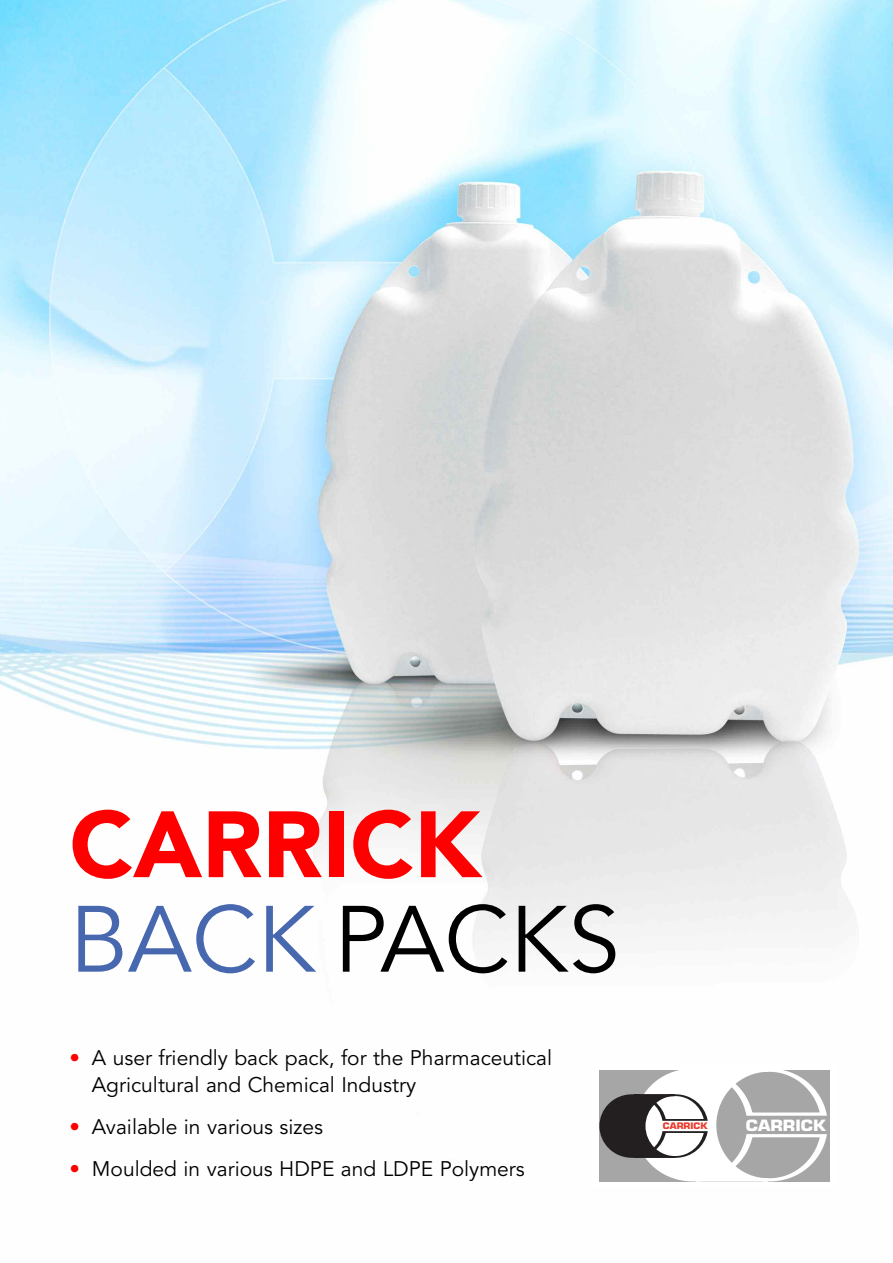
<style>
.page{position:relative;width:893px;height:1263px;background:#fff}
.page>*{position:absolute;margin:0;border:0;box-sizing:border-box;transform-origin:0 0}
.t1{font:900 93px/94.5px "Avenir";color:#f00}
.t2{font:21px/27px "Avenir";color:#000}
.t3{font:700 15.15px "Eurostile";color:#fff;scale:1.11 1}
.t4{font:700 8.85px "Eurostile";color:#ea3b2d;scale:1.07 1}
.s1{font-weight:400;color:#4768ae}
.s2{font-weight:400;color:#000}
.s3{color:#f00}
</style>
<div class="page">
<img style="left:0;top:0;width:893px;height:950px">
<svg style="left:599px;top:1070px;width:231px;height:112px"></svg>
<h1 class="t1" style="left:69px;top:805px;width:552px">CARRICK<br><span class="s1">BACK</span> <span class="s2">PACKS</span></h1>
<p class="t2" style="left:92px;top:1046px;width:462px;text-indent:-23px"><span class="s3">•</span> A user friendly back pack, for the Pharmaceutical<br>Agricultural and Chemical Industry</p>
<p class="t2" style="left:69px;top:1115px;width:255px"><span class="s3">•</span> Available in various sizes</p>
<p class="t2" style="left:69px;top:1157px;width:457px"><span class="s3">•</span> Moulded in various HDPE and LDPE Polymers</p>
<p class="t4" style="left:663px;top:1122px;width:43px">CARRICK</p>
<p class="t3" style="left:746px;top:1119px;width:73px">CARRICK</p>
</div>
